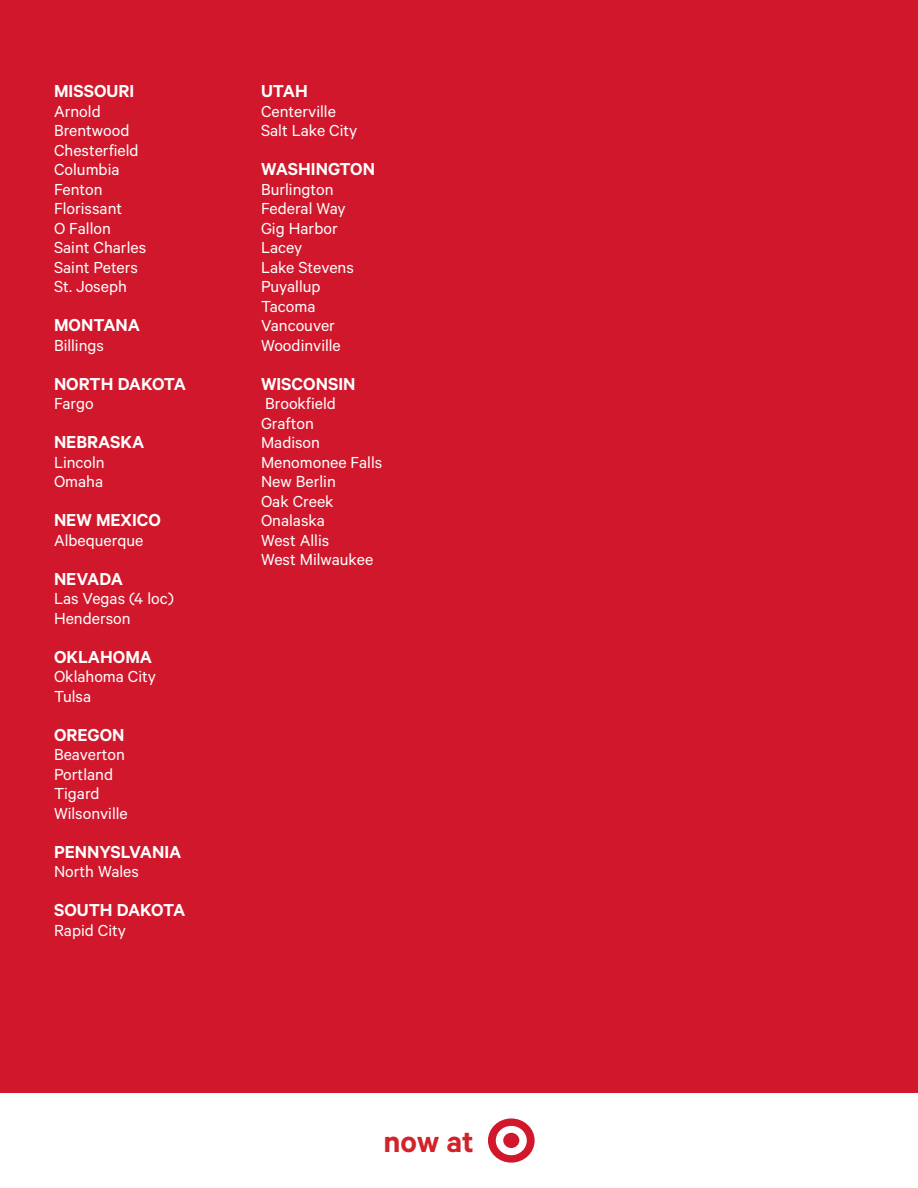
<style>
.page{position:relative;width:918px;height:1188px;background:#fff}
.page>*{position:absolute;margin:0;border:0;box-sizing:border-box;transform-origin:0 0}
.t1{font:600 33.75px "Calibre";color:#d1232a}
.t2{font:600 19.5px "Calibre";color:#fff}
.t3{font:18px "Calibre";color:#fff}
</style>
<div class="page">
<div style="left:0;top:0;width:918px;height:1093px;background:#d1172b"></div>
<svg style="left:488px;top:1118px;width:47px;height:45px"></svg>
<p class="t2" style="left:54px;top:80px;width:82px">MISSOURI</p>
<p class="t3" style="left:54px;top:101px;width:48px">Arnold</p>
<p class="t3" style="left:54px;top:120px;width:77px">Brentwood</p>
<p class="t3" style="left:54px;top:140px;width:86px">Chesterfield</p>
<p class="t3" style="left:54px;top:159px;width:67px">Columbia</p>
<p class="t3" style="left:54px;top:179px;width:50px">Fenton</p>
<p class="t3" style="left:54px;top:198px;width:70px">Florissant</p>
<p class="t3" style="left:54px;top:218px;width:58px">O Fallon</p>
<p class="t3" style="left:54px;top:237px;width:94px">Saint Charles</p>
<p class="t3" style="left:54px;top:257px;width:86px">Saint Peters</p>
<p class="t3" style="left:54px;top:276px;width:74px">St. Joseph</p>
<p class="t2" style="left:54px;top:314px;width:88px">MONTANA</p>
<p class="t3" style="left:54px;top:335px;width:52px">Billings</p>
<p class="t2" style="left:54px;top:372px;width:134px">NORTH DAKOTA</p>
<p class="t3" style="left:54px;top:393px;width:41px">Fargo</p>
<p class="t2" style="left:54px;top:431px;width:92px">NEBRASKA</p>
<p class="t3" style="left:54px;top:452px;width:52px">Lincoln</p>
<p class="t3" style="left:54px;top:471px;width:51px">Omaha</p>
<p class="t2" style="left:54px;top:509px;width:108px">NEW MEXICO</p>
<p class="t3" style="left:54px;top:530px;width:91px">Albequerque</p>
<p class="t2" style="left:54px;top:567px;width:70px">NEVADA</p>
<p class="t3" style="left:54px;top:588px;width:121px">Las Vegas (4 loc)</p>
<p class="t3" style="left:54px;top:608px;width:78px">Henderson</p>
<p class="t2" style="left:54px;top:645px;width:100px">OKLAHOMA</p>
<p class="t3" style="left:54px;top:666px;width:104px">Oklahoma City</p>
<p class="t3" style="left:54px;top:686px;width:39px">Tulsa</p>
<p class="t2" style="left:54px;top:723px;width:72px">OREGON</p>
<p class="t3" style="left:54px;top:744px;width:72px">Beaverton</p>
<p class="t3" style="left:54px;top:764px;width:61px">Portland</p>
<p class="t3" style="left:54px;top:783px;width:47px">Tigard</p>
<p class="t3" style="left:54px;top:803px;width:75px">Wilsonville</p>
<p class="t2" style="left:54px;top:840px;width:129px">PENNYSLVANIA</p>
<p class="t3" style="left:54px;top:861px;width:86px">North Wales</p>
<p class="t2" style="left:54px;top:899px;width:133px">SOUTH DAKOTA</p>
<p class="t3" style="left:54px;top:920px;width:73px">Rapid City</p>
<p class="t2" style="left:261px;top:80px;width:48px">UTAH</p>
<p class="t3" style="left:261px;top:101px;width:76px">Centerville</p>
<p class="t3" style="left:261px;top:120px;width:98px">Salt Lake City</p>
<p class="t2" style="left:261px;top:158px;width:116px">WASHINGTON</p>
<p class="t3" style="left:261px;top:179px;width:74px">Burlington</p>
<p class="t3" style="left:261px;top:198px;width:86px">Federal Way</p>
<p class="t3" style="left:261px;top:218px;width:78px">Gig Harbor</p>
<p class="t3" style="left:261px;top:237px;width:43px">Lacey</p>
<p class="t3" style="left:261px;top:257px;width:94px">Lake Stevens</p>
<p class="t3" style="left:261px;top:276px;width:61px">Puyallup</p>
<p class="t3" style="left:261px;top:296px;width:56px">Tacoma</p>
<p class="t3" style="left:261px;top:315px;width:76px">Vancouver</p>
<p class="t3" style="left:261px;top:335px;width:81px">Woodinville</p>
<p class="t2" style="left:261px;top:372px;width:96px">WISCONSIN</p>
<p class="t3" style="left:265px;top:393px;width:72px">Brookfield</p>
<p class="t3" style="left:261px;top:413px;width:54px">Grafton</p>
<p class="t3" style="left:261px;top:432px;width:61px">Madison</p>
<p class="t3" style="left:261px;top:452px;width:123px">Menomonee Falls</p>
<p class="t3" style="left:261px;top:471px;width:76px">New Berlin</p>
<p class="t3" style="left:261px;top:491px;width:74px">Oak Creek</p>
<p class="t3" style="left:261px;top:510px;width:65px">Onalaska</p>
<p class="t3" style="left:261px;top:530px;width:70px">West Allis</p>
<p class="t3" style="left:261px;top:549px;width:114px">West Milwaukee</p>
<p class="t1" style="left:383px;top:1121px;width:92px">now at</p>
</div>
